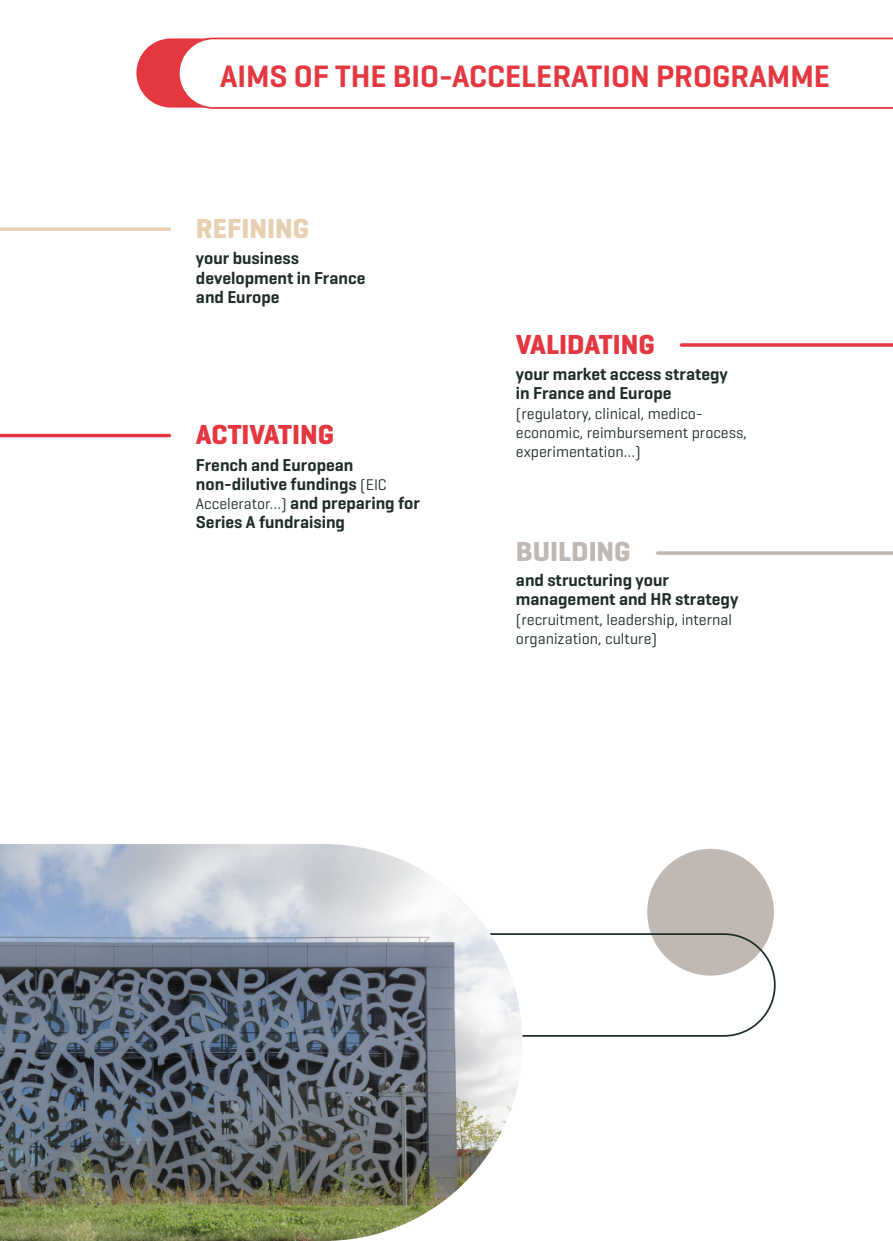
<style>
.page{position:relative;width:893px;height:1241px;background:#fff}
.page>*{position:absolute;margin:0;border:0;box-sizing:border-box;transform-origin:0 0}
.t1{font:600 31.5px "Geogrotesque";color:#e4373f}
.t2{font:700 28px "Geogrotesque";color:#e4373f}
.t3{font:700 28px "Geogrotesque";color:#e7d0b1}
.t4{font:700 28px "Geogrotesque";color:#bfb8b3}
.t5{font:600 17.5px/19.2px "Geogrotesque";color:#202e27}
.t6{font:15.75px/19.2px "Geogrotesque";color:#202e27}
.s1{font-weight:400;font-size:15.75px}
</style>
<div class="page">
<svg style="left:0;top:227px;width:169px;height:4px"></svg>
<hr style="left:0;top:434px;width:169px;height:3px;background:#e4373f">
<svg style="left:681px;top:343px;width:212px;height:4px"></svg>
<hr style="left:658px;top:551px;width:235px;height:3px;background:#bfb8b3">
<div style="left:647px;top:848px;width:127px;height:127px;background:#bfb8b3;border-radius:50%"></div>
<img style="left:0;top:844px;width:523px;height:396px">
<div style="left:137px;top:39px;width:629px;height:68px;background:#e4373f;border-radius:34px"></div>
<div style="left:178px;top:38px;width:715px;height:71px;background:#fff"></div>
<h1 class="t1" style="left:220px;top:63px;width:611px">AIMS OF THE BIO-ACCELERATION PROGRAMME</h1>
<h2 class="t3" style="left:196px;top:213px;width:115px">REFINING</h2>
<p class="t5" style="left:196px;top:250px;width:171px">your business development in France and Europe</p>
<h2 class="t2" style="left:196px;top:419px;width:140px">ACTIVATING</h2>
<p class="t5" style="left:196px;top:456px;width:225px">French and European non-dilutive fundings <span class="s1">(EIC<br>Accelerator…)</span> and preparing for<br>Series A fundraising</p>
<h2 class="t2" style="left:516px;top:329px;width:140px">VALIDATING</h2>
<p class="t5" style="left:516px;top:366px;width:213px">your market access strategy in France and Europe</p>
<p class="t6" style="left:516px;top:405px;width:232px">(regulatory, clinical, medico&shy;economic, reimbursement process, experimentation…)</p>
<h2 class="t4" style="left:516px;top:536px;width:116px">BUILDING</h2>
<p class="t5" style="left:516px;top:571px;width:224px">and structuring your management and HR strategy</p>
<p class="t6" style="left:516px;top:611px;width:218px">(recruitment, leadership, internal organization, culture)</p>
</div>
